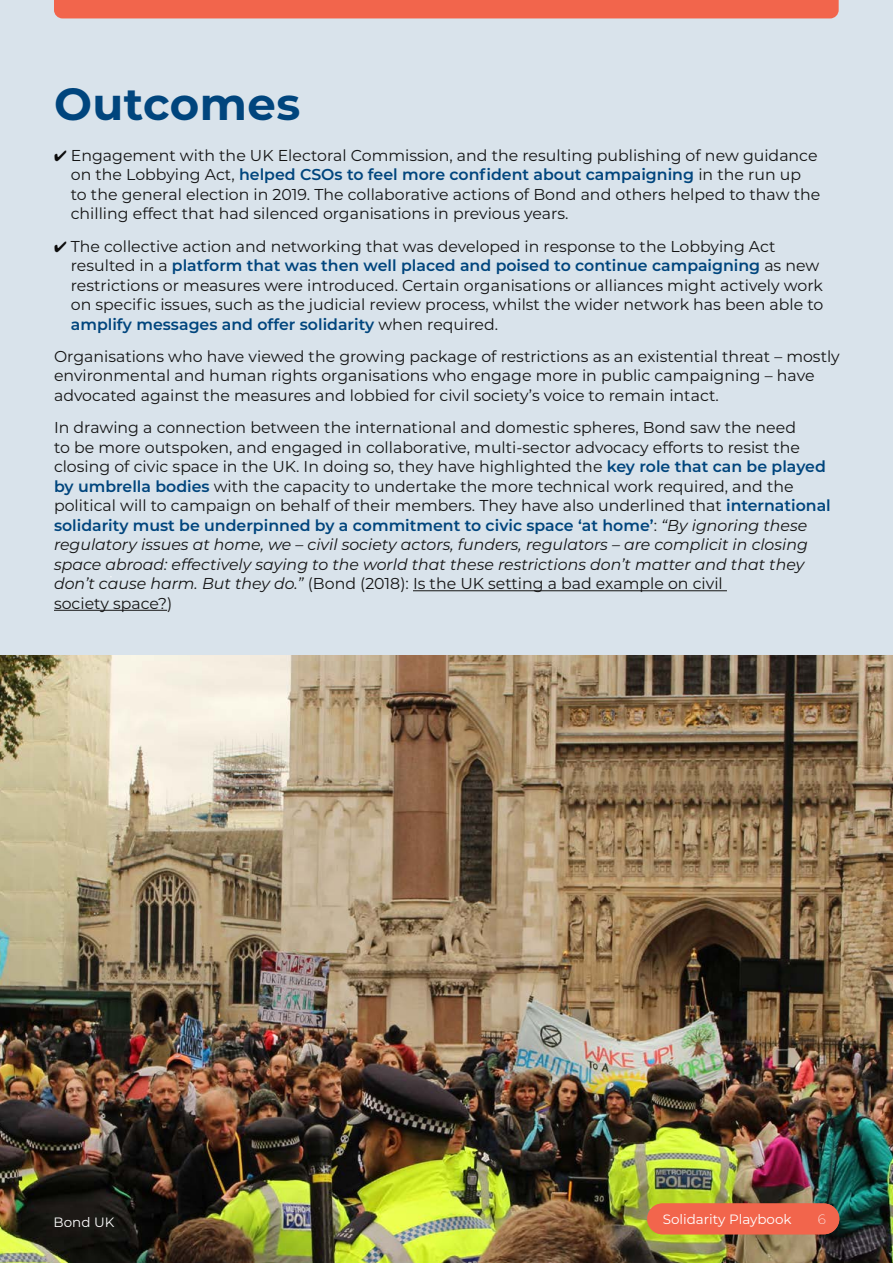
<style>
.page{position:relative;width:893px;height:1263px;background:#fff}
.page>*{position:absolute;margin:0;border:0;box-sizing:border-box;transform-origin:0 0}
.t1{font:700 45px "Montserrat";letter-spacing:.01em;color:#00457d}
.t2{font:15.75px/19.5px "Montserrat";color:#141414}
.t3{font:13.5px "Montserrat";color:#fff}
.t4{font:200 13.5px "Montserrat";color:#fff}
.s1{color:#0d0d0d}
.s2{font-weight:600;color:#00457d}
.s3{font-style:italic}
</style>
<div class="page">
<img style="left:0;top:655px;width:893px;height:608px">
<div style="left:647px;top:1203px;width:192px;height:31px;background:#f2654c;border-radius:15px"></div>
<div style="left:0;top:0;width:893px;height:655px;background:#d9e3eb"></div>
<hr style="left:413px;top:590px;width:314px;height:1px;background:#141414">
<hr style="left:54px;top:610px;width:113px;height:1px;background:#141414">
<div style="left:54px;top:0;width:785px;height:18px;background:#f2654c"></div>
<h1 class="t1" style="left:54px;top:72px;width:248px">Outcomes</h1>
<p class="t2" style="left:71px;top:145px;width:751px;text-indent:-17px"><span class="s1">✔</span> Engagement with the UK Electoral Commission, and the resulting publishing of new guidance on the Lobbying Act, <span class="s2">helped CSOs to feel more confident about campaigning</span> in the run up to the general election in 2019. The collaborative actions of Bond and others helped to thaw the chilling effect that had silenced organisations in previous years.</p>
<p class="t2" style="left:71px;top:236px;width:754px;text-indent:-17px"><span class="s1">✔</span> The collective action and networking that was developed in response to the Lobbying Act resulted in a <span class="s2">platform that was then well placed and poised to continue campaigning</span> as new restrictions or measures were introduced. Certain organisations or alliances might actively work on specific issues, such as the judicial review process, whilst the wider network has been able to <span class="s2">amplify messages and offer solidarity</span> when required.</p>
<p class="t2" style="left:54px;top:346px;width:787px">Organisations who have viewed the growing package of restrictions as an existential threat – mostly environmental and human rights organisations who engage more in public campaigning – have advocated against the measures and lobbied for civil society’s voice to remain intact.</p>
<p class="t2" style="left:54px;top:417px;width:778px">In drawing a connection between the international and domestic spheres, Bond saw the need<br>to be more outspoken, and engaged in collaborative, multi-sector advocacy efforts to resist the closing of civic space in the UK. In doing so, they have highlighted the <span class="s2">key role that can be played by umbrella bodies</span> with the capacity to undertake the more technical work required, and the political will to campaign on behalf of their members. They have also underlined that <span class="s2">international solidarity must be underpinned by a commitment to civic space ‘at home’</span>: <span class="s3">“By ignoring these regulatory issues at home, we – civil society actors, funders, regulators – are complicit in closing space abroad: effectively saying to the world that these restrictions don’t matter and that they don’t cause harm. But they do.”</span> (Bond (2018): Is the UK setting a bad example on civil<br>society space?)</p>
<p class="t3" style="left:54px;top:1213px;width:62px">Bond UK</p>
<p class="t3" style="left:663px;top:1210px;width:130px">Solidarity Playbook</p>
<p class="t4" style="left:818px;top:1210px;width:10px">6</p>
</div>
